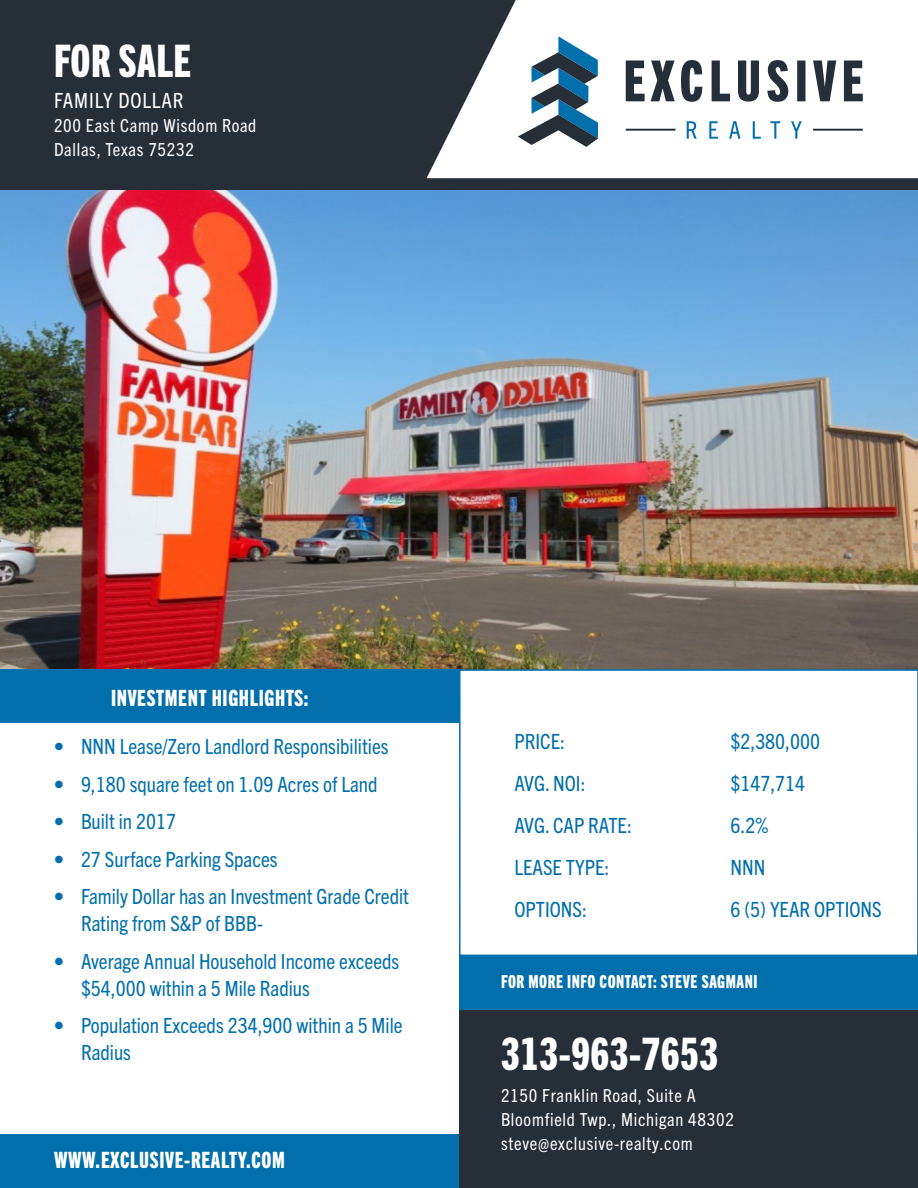
<style>
.page{position:relative;width:918px;height:1188px;background:#fff}
.page>*{position:absolute;margin:0;border:0;box-sizing:border-box;transform-origin:0 0}
.Headlines{font:45px "Trade Gothic Next LT Pro Hv Cm";letter-spacing:.01em;color:#fff}
.Subheadlines{font:22.5px "Trade Gothic Next LT Pro Hv Cm";letter-spacing:.03em;color:#fff}
.t1{font:condensed 21px/27px "Trade Gothic Next LT Pro";color:#016fac}
.Address{font:condensed 21px "Trade Gothic Next LT Pro";letter-spacing:.04em;color:#fff}
.Address-2{font:condensed 18px "Trade Gothic Next LT Pro";letter-spacing:.04em;color:#fff}
.Subheadlines-2{font:18px "Trade Gothic Next LT Pro Hv Cm";letter-spacing:.03em;color:#fff}
</style>
<div class="page">
<div style="left:0;top:0;width:918px;height:190px;background:#262e38"></div>
<svg style="left:427px;top:0;width:491px;height:178px;background:#e5e6e7"></svg>
<div style="left:0;top:1134px;width:459px;height:54px;background:#016fac"></div>
<img style="left:0;top:190px;width:918px;height:479px">
<div style="left:0;top:669px;width:459px;height:54px;background:#016fac"></div>
<div style="left:459px;top:669px;width:459px;height:287px;border:2px solid #016fac"></div>
<div style="left:459px;top:956px;width:459px;height:54px;background:#016fac"></div>
<div style="left:459px;top:1010px;width:459px;height:178px;background:#262e38"></div>
<svg style="left:687px;top:121px;width:115px;height:18px;background:#cfe3ef"></svg>
<svg style="left:626px;top:60px;width:237px;height:42px"></svg>
<hr style="left:813px;top:129px;width:50px;height:2px;background:#252f39">
<hr style="left:626px;top:129px;width:49px;height:2px;background:#252f39">
<svg style="left:518px;top:36px;width:80px;height:111px"></svg>
<p class="Headlines" style="left:54px;top:30px;width:139px">FOR SALE</p>
<p class="Address" style="left:54px;top:86px;width:131px">FAMILY DOLLAR</p>
<p class="Address-2" style="left:54px;top:113px;width:204px">200 East Camp Wisdom Road</p>
<p class="Address-2" style="left:54px;top:137px;width:142px">Dallas, Texas 75232</p>
<p class="Subheadlines" style="left:111px;top:683px;width:199px">INVESTMENT HIGHLIGHTS:</p>
<p class="t1" style="left:54px;top:732px;width:336px">• NNN Lease/Zero Landlord Responsibilities</p>
<p class="t1" style="left:54px;top:769px;width:325px">• 9,180 square feet on 1.09 Acres of Land</p>
<p class="t1" style="left:54px;top:807px;width:124px">• Built in 2017</p>
<p class="t1" style="left:54px;top:844px;width:225px">• 27 Surface Parking Spaces</p>
<p class="t1" style="left:81px;top:882px;width:330px;text-indent:-27px">• Family Dollar has an Investment Grade Credit<br>Rating from S&amp;P of BBB-</p>
<p class="t1" style="left:81px;top:946px;width:320px;text-indent:-27px">• Average Annual Household Income exceeds $54,000 within a 5 Mile Radius</p>
<p class="t1" style="left:81px;top:1011px;width:323px;text-indent:-27px">• Population Exceeds 234,900 within a 5 Mile<br>Radius</p>
<p class="Subheadlines" style="left:54px;top:1144px;width:233px">WWW.EXCLUSIVE-REALTY.COM</p>
<p class="t1" style="left:515px;top:726px;width:52px">PRICE:</p>
<p class="t1" style="left:730px;top:726px;width:91px">$2,380,000</p>
<p class="t1" style="left:514px;top:768px;width:73px">AVG. NOI:</p>
<p class="t1" style="left:730px;top:768px;width:76px">$147,714</p>
<p class="t1" style="left:514px;top:810px;width:119px">AVG. CAP RATE:</p>
<p class="t1" style="left:730px;top:810px;width:39px">6.2%</p>
<p class="t1" style="left:514px;top:852px;width:96px">LEASE TYPE:</p>
<p class="t1" style="left:730px;top:852px;width:36px">NNN</p>
<p class="t1" style="left:514px;top:894px;width:74px">OPTIONS:</p>
<p class="t1" style="left:730px;top:894px;width:153px">6 (5) YEAR OPTIONS</p>
<p class="Subheadlines-2" style="left:501px;top:969px;width:258px">FOR MORE INFO CONTACT: STEVE SAGMANI</p>
<p class="Headlines" style="left:501px;top:1024px;width:219px">313-963-7653</p>
<p class="Address-2" style="left:501px;top:1083px;width:196px">2150 Franklin Road, Suite A</p>
<p class="Address-2" style="left:501px;top:1107px;width:234px">Bloomfield Twp., Michigan 48302</p>
<p class="Address-2" style="left:501px;top:1131px;width:193px">steve@exclusive-realty.com</p>
</div>
